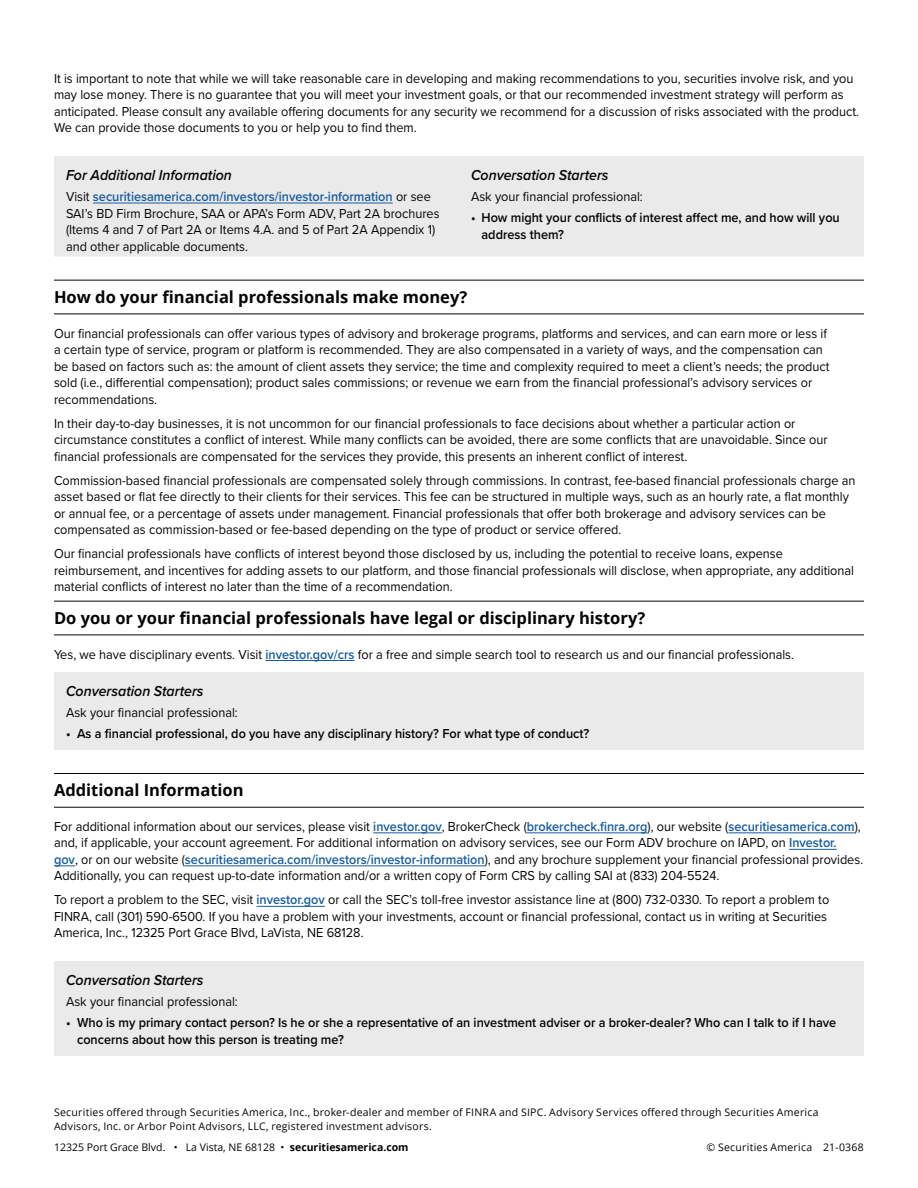
<style>
.page{position:relative;width:918px;height:1188px;background:#fff}
.page>*{position:absolute;margin:0;border:0;box-sizing:border-box;transform-origin:0 0}
.Paragraph_Style_3{font:700 16.5px "Open Sans";color:#040503}
._2-subheads{font:italic 600 15px "Proxima Nova";color:#040503;scale:.94 1}
._1-text{font:13.5px/16.5px "Proxima Nova";color:#040503;scale:.94 1}
.Paragraph_Style_1{font:13.5px/16.5px "Proxima Nova";color:#040503;scale:.94 1}
._1-text-2{font:600 13.5px/16.5px "Proxima Nova";color:#040503;scale:.94 1}
._2-text{font:13.5px "Proxima Nova";color:#040503;scale:.94 1}
.Paragraph_Style_1-2{font:600 13.5px "Proxima Nova";color:#040503;scale:.94 1}
._1-footnotes{font:10.5px/13.5px "Open Sans";letter-spacing:.02em;color:#040503}
._1-footnotes-2{font:10.5px "Open Sans";color:#040503}
.s1{font-weight:600;color:#175d9e}
.s2{font-weight:700}
</style>
<div class="page">
<hr style="left:54px;top:280px;width:810px;height:1px;background:#040503">
<hr style="left:54px;top:314px;width:810px;height:1px;background:#040503">
<hr style="left:54px;top:601px;width:810px;height:1px;background:#040503">
<hr style="left:54px;top:635px;width:810px;height:1px;background:#040503">
<hr style="left:265px;top:660px;width:90px;height:1px;background:#175d9e">
<hr style="left:54px;top:773px;width:810px;height:1px;background:#040503">
<hr style="left:54px;top:807px;width:810px;height:1px;background:#040503">
<hr style="left:373px;top:832px;width:69px;height:1px;background:#175d9e">
<hr style="left:527px;top:832px;width:121px;height:1px;background:#175d9e">
<hr style="left:728px;top:832px;width:127px;height:1px;background:#175d9e">
<hr style="left:789px;top:849px;width:48px;height:1px;background:#175d9e">
<svg style="left:54px;top:865px;width:21px;height:1px"></svg>
<hr style="left:185px;top:865px;width:300px;height:1px;background:#175d9e">
<hr style="left:257px;top:906px;width:68px;height:1px;background:#175d9e">
<div style="left:54px;top:156px;width:810px;height:101px;background:#eaeaeb"></div>
<hr style="left:93px;top:202px;width:300px;height:1px;background:#175d9e">
<div style="left:54px;top:672px;width:810px;height:78px;background:#eaeaeb"></div>
<div style="left:54px;top:961px;width:810px;height:95px;background:#eaeaeb"></div>
<p class="Paragraph_Style_1" style="left:54px;top:69px;width:858px">It is important to note that while we will take reasonable care in developing and making recommendations to you, securities involve risk, and you may lose money. There is no guarantee that you will meet your investment goals, or that our recommended investment strategy will perform as anticipated. Please consult any available offering documents for any security we recommend for a discussion of risks associated with the product.<br>We can provide those documents to you or help you to find them.</p>
<p class="_2-subheads" style="left:66px;top:164px;width:178px">For Additional Information</p>
<p class="_1-text" style="left:66px;top:188px;width:399px">Visit <span class="s1">securitiesamerica.com/investors/investor-information</span> or see SAI’s BD Firm Brochure, SAA or APA’s Form ADV, Part 2A brochures (Items 4 and 7 of Part 2A or Items 4.A. and 5 of Part 2A Appendix 1) and other applicable documents.</p>
<p class="_2-subheads" style="left:471px;top:164px;width:148px">Conversation Starters</p>
<p class="_2-text" style="left:471px;top:186px;width:184px">Ask your financial professional:</p>
<p class="_1-text-2" style="left:482px;top:209px;width:383px;text-indent:-10px">• How might your conflicts of interest affect me, and how will you address them?</p>
<p class="Paragraph_Style_3" style="left:54px;top:285px;width:415px">How do your financial professionals make money?</p>
<p class="_1-text" style="left:54px;top:324px;width:827px">Our financial professionals can offer various types of advisory and brokerage programs, platforms and services, and can earn more or less if a certain type of service, program or platform is recommended. They are also compensated in a variety of ways, and the compensation can be based on factors such as: the amount of client assets they service; the time and complexity required to meet a client’s needs; the product sold (i.e., differential compensation); product sales commissions; or revenue we earn from the financial professional’s advisory services or recommendations.</p>
<p class="_1-text" style="left:54px;top:414px;width:825px">In their day-to-day businesses, it is not uncommon for our financial professionals to face decisions about whether a particular action or circumstance constitutes a conflict of interest. While many conflicts can be avoided, there are some conflicts that are unavoidable. Since our financial professionals are compensated for the services they provide, this presents an inherent conflict of interest.</p>
<p class="_1-text" style="left:54px;top:471px;width:854px">Commission-based financial professionals are compensated solely through commissions. In contrast, fee-based financial professionals charge an asset based or flat fee directly to their clients for their services. This fee can be structured in multiple ways, such as an hourly rate, a flat monthly or annual fee, or a percentage of assets under management. Financial professionals that offer both brokerage and advisory services can be compensated as commission-based or fee-based depending on the type of product or service offered.</p>
<p class="_1-text" style="left:54px;top:545px;width:853px">Our financial professionals have conflicts of interest beyond those disclosed by us, including the potential to receive loans, expense reimbursement, and incentives for adding assets to our platform, and those financial professionals will disclose, when appropriate, any additional material conflicts of interest no later than the time of a recommendation.</p>
<p class="Paragraph_Style_3" style="left:54px;top:606px;width:593px">Do you or your financial professionals have legal or disciplinary history?</p>
<p class="_1-text" style="left:54px;top:645px;width:789px">Yes, we have disciplinary events. Visit <span class="s1">investor.gov/crs</span> for a free and simple search tool to research us and our financial professionals.</p>
<p class="_2-subheads" style="left:66px;top:680px;width:148px">Conversation Starters</p>
<p class="_2-text" style="left:66px;top:702px;width:184px">Ask your financial professional:</p>
<p class="Paragraph_Style_1-2" style="left:66px;top:723px;width:558px">• As a financial professional, do you have any disciplinary history? For what type of conduct?</p>
<p class="Paragraph_Style_3" style="left:54px;top:779px;width:191px">Additional Information</p>
<p class="_1-text" style="left:54px;top:818px;width:862px">For additional information about our services, please visit <span class="s1">investor.gov</span>, BrokerCheck (<span class="s1">brokercheck.finra.org</span>), our website (<span class="s1">securitiesamerica.com</span>), and, if applicable, your account agreement. For additional information on advisory services, see our Form ADV brochure on IAPD, on <span class="s1">Investor. gov</span>, or on our website (<span class="s1">securitiesamerica.com/investors/investor-information</span>), and any brochure supplement your financial professional provides.<br>Additionally, you can request up-to-date information and/or a written copy of Form CRS by calling SAI at (833) 204-5524.</p>
<p class="Paragraph_Style_1" style="left:54px;top:891px;width:826px">To report a problem to the SEC, visit <span class="s1">investor.gov</span> or call the SEC’s toll-free investor assistance line at (800) 732-0330. To report a problem to<br>FINRA, call (301) 590-6500. If you have a problem with your investments, account or financial professional, contact us in writing at Securities<br>America, Inc., 12325 Port Grace Blvd, LaVista, NE 68128.</p>
<p class="_2-subheads" style="left:66px;top:969px;width:148px">Conversation Starters</p>
<p class="_2-text" style="left:66px;top:992px;width:184px">Ask your financial professional:</p>
<p class="_1-text-2" style="left:77px;top:1014px;width:809px;text-indent:-11px">• Who is my primary contact person? Is he or she a representative of an investment adviser or a broker-dealer? Who can I talk to if I have concerns about how this person is treating me?</p>
<p class="_1-footnotes" style="left:54px;top:1105px;width:766px">Securities offered through Securities America, Inc., broker-dealer and member of FINRA and SIPC. Advisory Services offered through Securities America<br>Advisors, Inc. or Arbor Point Advisors, LLC, registered investment advisors.</p>
<p class="_1-footnotes-2" style="left:54px;top:1140px;width:356px">12325 Port Grace Blvd. • La Vista, NE 68128 • <span class="s2">securitiesamerica.com</span></p>
<p class="_1-footnotes" style="left:707px;top:1140px;width:159px">© Securities America 21-0368</p>
</div>
